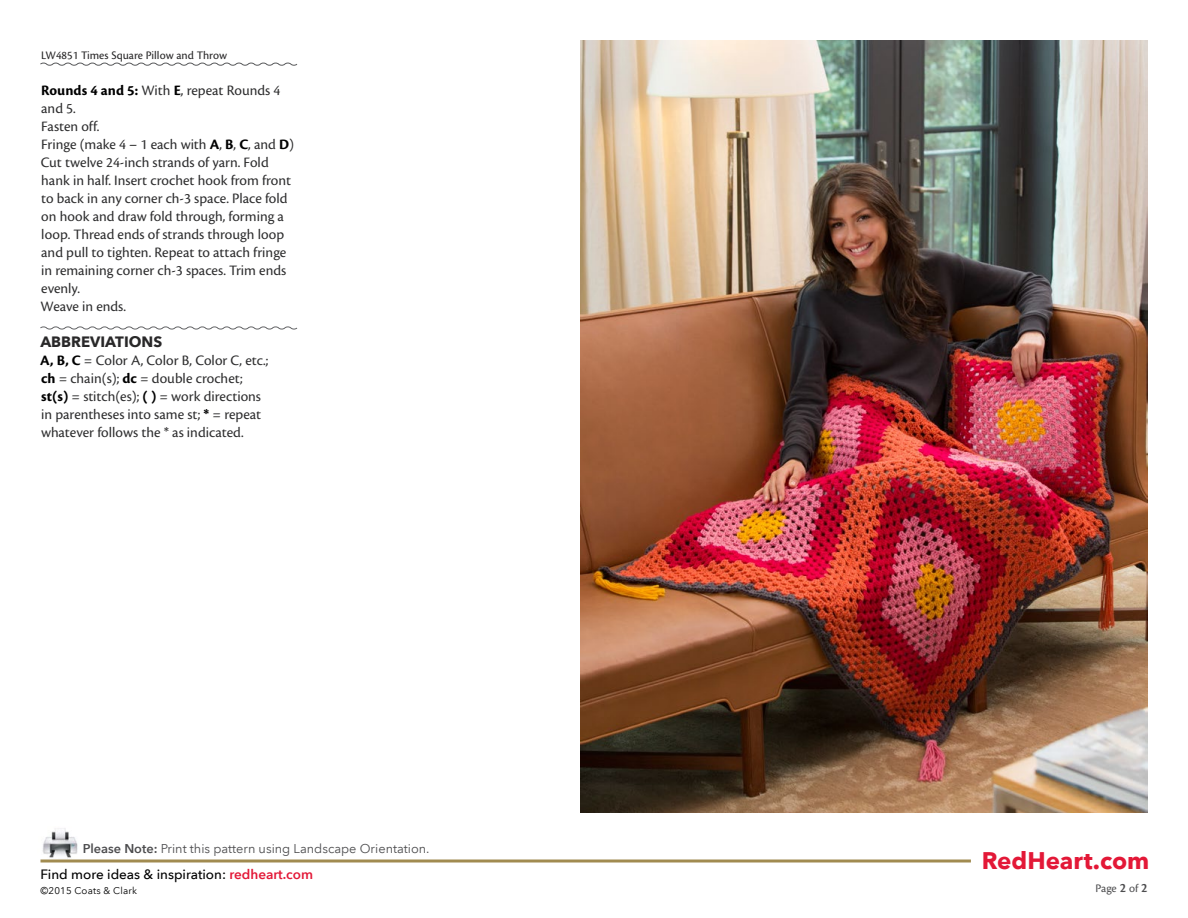
<style>
.page{position:relative;width:1188px;height:918px;background:#fff}
.page>*{position:absolute;margin:0;border:0;box-sizing:border-box;transform-origin:0 0}
.t1{font:700 24px "Avenir Next LT Pro";color:#e31837}
.t2{font:15px/18px "Cronos Pro";color:#2e2e2f}
.t3{font:700 15px "Avenir Next LT Pro";color:#292829}
.t4{font:500 13.5px "Avenir Next LT Pro";color:#000}
.t5{font:12.75px "Avenir Next LT Pro";color:#4d4d4f}
.t6{font:12px "Cronos Pro Capt";color:#292829}
.t7{font:12px "Cronos Pro";color:#4d4d4f}
.t8{font:9.75px "Avenir Next LT Pro";letter-spacing:.02em;color:#000}
.s1{font-weight:700;color:#000}
.s2{font-weight:600}
.s3{font-weight:600;color:#e31837}
.s4{font-family:"Cronos Pro Semibold Subh";font-size:13.5px}
</style>
<div class="page">
<hr style="left:40px;top:860px;width:931px;height:2px;background:#a18b50">
<img style="left:42px;top:828px;width:36px;height:30px">
<svg style="left:40px;top:62px;width:258px;height:4px"></svg>
<svg style="left:40px;top:326px;width:258px;height:4px"></svg>
<img style="left:580px;top:40px;width:568px;height:773px">
<p class="t6" style="left:41px;top:48px;width:187px">LW4851 Times Square Pillow and Throw</p>
<p class="t2" style="left:41px;top:81px;width:255px"><span class="s1">Rounds 4 and 5:</span> With <span class="s1">E</span>, repeat Rounds 4 and 5.<br>Fasten off.<br>Fringe (make 4 – 1 each with <span class="s1">A</span>, <span class="s1">B</span>, <span class="s1">C</span>, and <span class="s1">D</span>)<br>Cut twelve 24-inch strands of yarn. Fold hank in half. Insert crochet hook from front to back in any corner ch-3 space. Place fold on hook and draw fold through, forming a loop. Thread ends of strands through loop and pull to tighten. Repeat to attach fringe in remaining corner ch-3 spaces. Trim ends evenly.<br>Weave in ends.</p>
<p class="t3" style="left:40px;top:332px;width:123px">ABBREVIATIONS</p>
<p class="t2" style="left:40px;top:351px;width:230px"><span class="s1">A, B, C</span> = Color A, Color B, Color C, etc.; <span class="s1">ch</span> = chain(s); <span class="s1">dc</span> = double crochet; <span class="s1">st(s)</span> = stitch(es); <span class="s1">( )</span> = work directions in parentheses into same st; <span class="s1">*</span> = repeat whatever follows the * as indicated.</p>
<p class="t5" style="left:83px;top:841px;width:348px"><span class="s2">Please Note:</span> Print this pattern using Landscape Orientation.</p>
<p class="t8" style="left:40px;top:885px;width:98px">©2015 Coats &amp; Clark</p>
<p class="t4" style="left:40px;top:866px;width:274px">Find more ideas &amp; inspiration: <span class="s3">redheart.com</span></p>
<h1 class="t1" style="left:982px;top:846px;width:169px">RedHeart.com</h1>
<p class="t7" style="left:1095px;top:881px;width:54px">Page <span class="s4">2</span> of <span class="s4">2</span></p>
</div>
